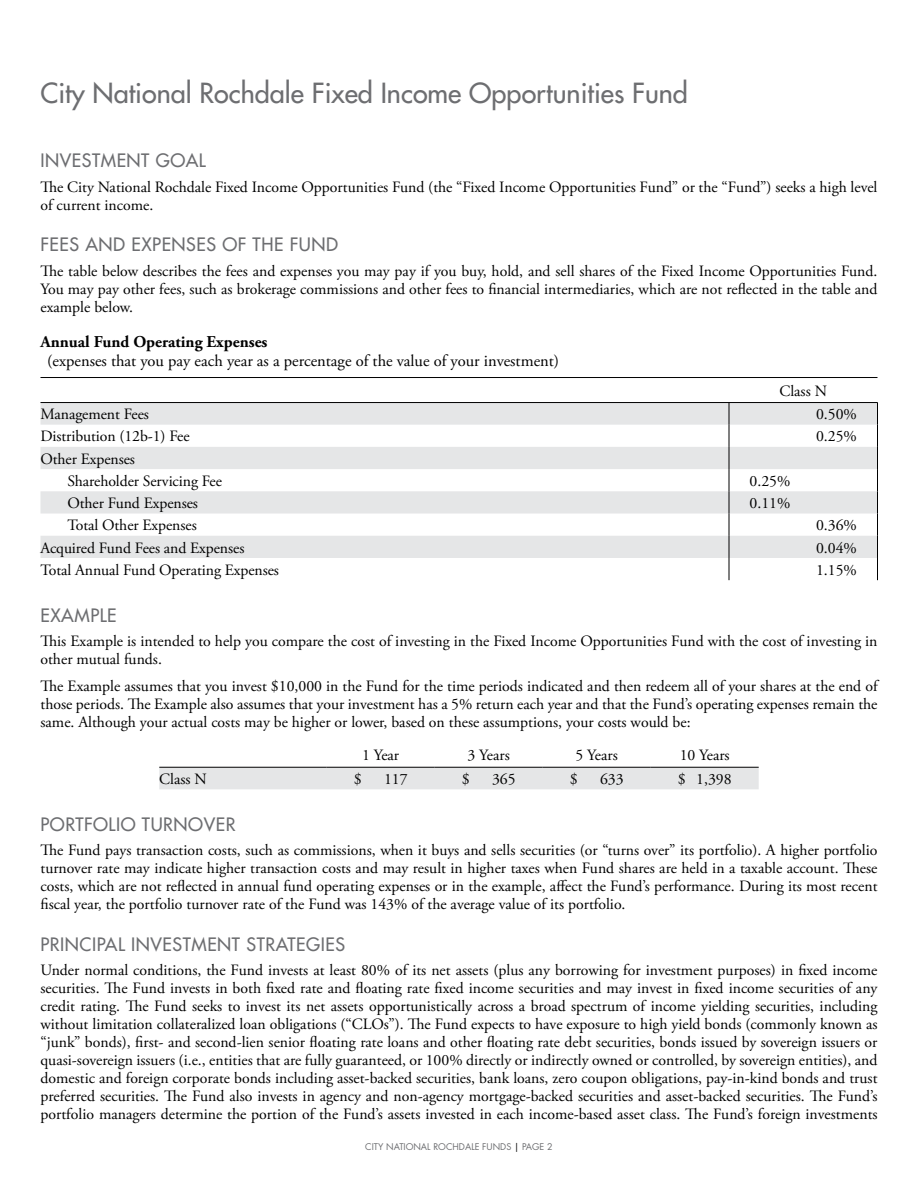
<style>
.page{position:relative;width:918px;height:1188px;background:#fff}
.page>*{position:absolute;margin:0;border:0;box-sizing:border-box;transform-origin:0 0}
.t1{font:500 27px "Futura Std";color:#6d6e71}
.t2{font:500 18px "Futura Std";letter-spacing:.03em;color:#6d6e71}
.t3{font:16.5px "Adobe Garamond Pro";color:#000}
.t4{font:700 16.5px "Adobe Garamond Pro";color:#000}
.t5{font:15.75px/18px "Adobe Garamond Pro";color:#000;text-align:justify}
.t6{font:9px "Futura Std";color:#6d6e71}
.s1{color:#000}
</style>
<div class="page">
<hr style="left:40px;top:377px;width:689px;height:1px;background:#000">
<hr style="left:729px;top:377px;width:149px;height:1px;background:#000">
<svg style="left:40px;top:403px;width:838px;height:177px"></svg>
<hr style="left:40px;top:402px;width:689px;height:1px;background:#000">
<hr style="left:729px;top:402px;width:149px;height:1px;background:#000">
<div style="left:159px;top:768px;width:600px;height:21px;background:#e5e6e7"></div>
<hr style="left:159px;top:767px;width:168px;height:1px;background:#000">
<hr style="left:327px;top:767px;width:108px;height:1px;background:#000">
<hr style="left:435px;top:767px;width:108px;height:1px;background:#000">
<hr style="left:543px;top:767px;width:108px;height:1px;background:#000">
<hr style="left:651px;top:767px;width:108px;height:1px;background:#000">
<h1 class="t1" style="left:40px;top:76px;width:649px">City National Rochdale Fixed Income Opportunities Fund</h1>
<p class="t2" style="left:40px;top:150px;width:167px">INVESTMENT GOAL</p>
<p class="t5" style="left:40px;top:179px;width:839px">The City National Rochdale Fixed Income Opportunities Fund (the “Fixed Income Opportunities Fund” or the “Fund”) seeks a high level of current income.</p>
<p class="t2" style="left:40px;top:234px;width:299px">FEES AND EXPENSES OF THE FUND</p>
<p class="t5" style="left:40px;top:263px;width:839px">The table below describes the fees and expenses you may pay if you buy, hold, and sell shares of the Fixed Income Opportunities Fund.<br>You may pay other fees, such as brokerage commissions and other fees to financial intermediaries, which are not reflected in the table and example below.</p>
<p class="t4" style="left:40px;top:332px;width:229px">Annual Fund Operating Expenses</p>
<p class="t3" style="left:47px;top:351px;width:513px">(expenses that you pay each year as a percentage of the value of your investment)</p>
<p class="t5" style="left:779px;top:382px;width:49px">Class N</p>
<p class="t5" style="left:40px;top:406px;width:110px">Management Fees</p>
<p class="t5" style="left:816px;top:406px;width:42px">0.50%</p>
<p class="t5" style="left:40px;top:428px;width:151px">Distribution (12b-1) Fee</p>
<p class="t5" style="left:816px;top:428px;width:42px">0.25%</p>
<p class="t5" style="left:67px;top:448px;width:156px;line-height:22.2px;text-indent:-27px">Other Expenses<br>Shareholder Servicing Fee</p>
<p class="t5" style="left:750px;top:472px;width:42px">0.25%</p>
<p class="t5" style="left:67px;top:495px;width:132px">Other Fund Expenses</p>
<p class="t5" style="left:750px;top:495px;width:42px">0.11%</p>
<p class="t5" style="left:67px;top:517px;width:131px">Total Other Expenses</p>
<p class="t5" style="left:816px;top:517px;width:42px">0.36%</p>
<p class="t5" style="left:40px;top:539px;width:205px">Acquired Fund Fees and Expenses</p>
<p class="t5" style="left:816px;top:539px;width:42px">0.04%</p>
<p class="t5" style="left:40px;top:561px;width:240px">Total Annual Fund Operating Expenses</p>
<p class="t5" style="left:816px;top:561px;width:42px">1.15%</p>
<p class="t2" style="left:40px;top:604px;width:78px">EXAMPLE</p>
<p class="t5" style="left:40px;top:633px;width:839px">This Example is intended to help you compare the cost of investing in the Fixed Income Opportunities Fund with the cost of investing in other mutual funds.</p>
<p class="t5" style="left:40px;top:677px;width:839px">The Example assumes that you invest $10,000 in the Fund for the time periods indicated and then redeem all of your shares at the end of those periods. The Example also assumes that your investment has a 5% return each year and that the Fund’s operating expenses remain the same. Although your actual costs may be higher or lower, based on these assumptions, your costs would be:</p>
<p class="t5" style="left:362px;top:747px;width:39px">1 Year</p>
<p class="t5" style="left:468px;top:747px;width:44px">3 Years</p>
<p class="t5" style="left:576px;top:747px;width:44px">5 Years</p>
<p class="t5" style="left:680px;top:747px;width:51px">10 Years</p>
<p class="t5" style="left:159px;top:771px;width:49px">Class N</p>
<p class="t5" style="left:354px;top:771px;width:9px">$</p>
<p class="t5" style="left:384px;top:771px;width:25px">117</p>
<p class="t5" style="left:462px;top:771px;width:9px">$</p>
<p class="t5" style="left:492px;top:771px;width:25px">365</p>
<p class="t5" style="left:570px;top:771px;width:9px">$</p>
<p class="t5" style="left:600px;top:771px;width:25px">633</p>
<p class="t5" style="left:678px;top:771px;width:56px">$ 1,398</p>
<p class="t2" style="left:40px;top:813px;width:196px">PORTFOLIO TURNOVER</p>
<p class="t5" style="left:40px;top:842px;width:839px">The Fund pays transaction costs, such as commissions, when it buys and sells securities (or “turns over” its portfolio). A higher portfolio turnover rate may indicate higher transaction costs and may result in higher taxes when Fund shares are held in a taxable account. These costs, which are not reflected in annual fund operating expenses or in the example, affect the Fund’s performance. During its most recent fiscal year, the portfolio turnover rate of the Fund was 143% of the average value of its portfolio.</p>
<p class="t2" style="left:40px;top:933px;width:306px">PRINCIPAL INVESTMENT STRATEGIES</p>
<p class="t5" style="left:40px;top:962px;width:839px">Under normal conditions, the Fund invests at least 80% of its net assets (plus any borrowing for investment purposes) in fixed income securities. The Fund invests in both fixed rate and floating rate fixed income securities and may invest in fixed income securities of any credit rating. The Fund seeks to invest its net assets opportunistically across a broad spectrum of income yielding securities, including without limitation collateralized loan obligations (“CLOs”). The Fund expects to have exposure to high yield bonds (commonly known as “junk” bonds), first- and second-lien senior floating rate loans and other floating rate debt securities, bonds issued by sovereign issuers or quasi-sovereign issuers (i.e., entities that are fully guaranteed, or 100% directly or indirectly owned or controlled, by sovereign entities), and domestic and foreign corporate bonds including asset-backed securities, bank loans, zero coupon obligations, pay-in-kind bonds and trust preferred securities. The Fund also invests in agency and non-agency mortgage-backed securities and asset-backed securities. The Fund’s portfolio managers determine the portion of the Fund’s assets invested in each income-based asset class. The Fund’s foreign investments</p>
<p class="t6" style="left:365px;top:1140px;width:189px">CITY NATIONAL ROCHDALE FUNDS <span class="s1">|</span> PAGE 2</p>
</div>
